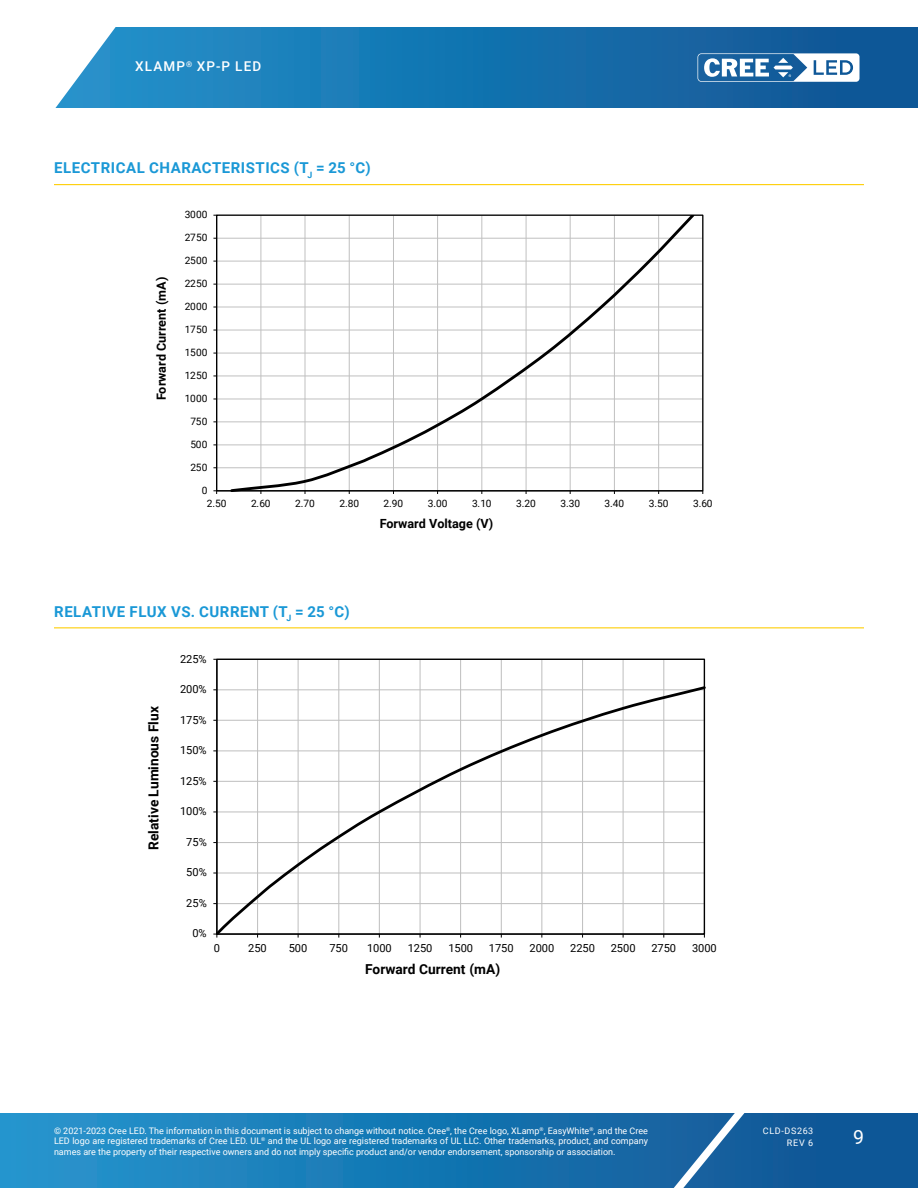
<style>
.page{position:relative;width:918px;height:1188px;background:#fff}
.page>*{position:absolute;margin:0;border:0;box-sizing:border-box;transform-origin:0 0}
.t1{font:19.5px "Roboto";color:#fff}
.Section_heading_with{font:700 15px "Roboto";letter-spacing:.035em;color:#1a98d6}
.t2{font:700 13.8px "Roboto";color:#000}
.t3{font:500 13.5px "Roboto";letter-spacing:.085em;color:#fff}
.t4{font:700 12.6px "Roboto";color:#000}
.t5{font:11.1px "Roboto";letter-spacing:-.01em;color:#000}
.t6{font:10.2px "Roboto";letter-spacing:-.01em;color:#000}
.t7{font:9px/10.8px "Roboto";color:#fff;text-align:justify}
.t8{font:9px/12px "Roboto";letter-spacing:.085em;color:#fff;text-align:right}
</style>
<div class="page">
<svg style="left:0;top:1113px;width:918px;height:75px;background:#1876b2"></svg>
<svg style="left:644px;top:1113px;width:117px;height:75px;background:#296da6"></svg>
<svg style="left:55px;top:27px;width:863px;height:81px;background:#2078b2"></svg>
<svg style="left:698px;top:53px;width:162px;height:29px"></svg>
<hr style="left:54px;top:184px;width:810px;height:1px;background:#fece08">
<hr style="left:54px;top:627px;width:810px;height:1px;background:#fece08">
<hr style="left:217px;top:467px;width:486px;height:1px;background:#c0c0c0">
<hr style="left:217px;top:444px;width:486px;height:1px;background:#c0c0c0">
<hr style="left:217px;top:421px;width:486px;height:1px;background:#c0c0c0">
<hr style="left:217px;top:399px;width:486px;height:1px;background:#c0c0c0">
<hr style="left:217px;top:375px;width:486px;height:1px;background:#c0c0c0">
<hr style="left:217px;top:353px;width:486px;height:1px;background:#c0c0c0">
<hr style="left:217px;top:330px;width:486px;height:1px;background:#c0c0c0">
<hr style="left:217px;top:307px;width:486px;height:1px;background:#c0c0c0">
<hr style="left:217px;top:284px;width:486px;height:1px;background:#c0c0c0">
<hr style="left:217px;top:261px;width:486px;height:1px;background:#c0c0c0">
<hr style="left:217px;top:238px;width:486px;height:1px;background:#c0c0c0">
<hr style="left:216px;top:215px;width:1px;height:276px;background:#000">
<hr style="left:217px;top:491px;width:486px;height:1px;background:#000">
<svg style="left:229px;top:215px;width:468px;height:277px"></svg>
<hr style="left:257px;top:659px;width:1px;height:275px;background:#c0c0c0">
<hr style="left:298px;top:659px;width:1px;height:275px;background:#c0c0c0">
<hr style="left:338px;top:659px;width:1px;height:275px;background:#c0c0c0">
<hr style="left:379px;top:659px;width:1px;height:275px;background:#c0c0c0">
<hr style="left:420px;top:659px;width:1px;height:275px;background:#c0c0c0">
<hr style="left:460px;top:659px;width:1px;height:275px;background:#c0c0c0">
<hr style="left:501px;top:659px;width:1px;height:275px;background:#c0c0c0">
<hr style="left:541px;top:659px;width:1px;height:275px;background:#c0c0c0">
<hr style="left:582px;top:659px;width:1px;height:275px;background:#c0c0c0">
<hr style="left:623px;top:659px;width:1px;height:275px;background:#c0c0c0">
<hr style="left:663px;top:659px;width:1px;height:275px;background:#c0c0c0">
<hr style="left:217px;top:659px;width:1px;height:275px;background:#000">
<svg style="left:217px;top:684px;width:488px;height:251px"></svg>
<h3 class="t3" style="left:135px;top:57px;width:128px">XLAMP<sup>®</sup> XP-P LED</h3>
<p class="Section_heading_with" style="left:54px;top:157px;width:318px">ELECTRICAL CHARACTERISTICS (T<sub>J</sub> = 25 °C)</p>
<p class="t6" style="left:185px;top:207px;width:24px">3000</p>
<p class="t6" style="left:185px;top:230px;width:24px">2750</p>
<p class="t4" style="left:152px;top:400px;width:125px;rotate:-90deg">Forward Current (mA)</p>
<p class="t6" style="left:185px;top:253px;width:24px">2500</p>
<p class="t6" style="left:185px;top:276px;width:24px">2250</p>
<p class="t6" style="left:185px;top:299px;width:24px">2000</p>
<p class="t6" style="left:185px;top:322px;width:24px">1750</p>
<p class="t6" style="left:185px;top:345px;width:24px">1500</p>
<p class="t6" style="left:185px;top:368px;width:24px">1250</p>
<p class="t6" style="left:185px;top:391px;width:24px">1000</p>
<p class="t6" style="left:190px;top:414px;width:19px">750</p>
<p class="t6" style="left:190px;top:437px;width:19px">500</p>
<p class="t6" style="left:190px;top:460px;width:19px">250</p>
<p class="t6" style="left:202px;top:483px;width:7px">0</p>
<p class="t6" style="left:207px;top:496px;width:21px">2.50</p>
<p class="t6" style="left:251px;top:496px;width:21px">2.60</p>
<p class="t6" style="left:295px;top:496px;width:21px">2.70</p>
<p class="t6" style="left:339px;top:496px;width:21px">2.80</p>
<p class="t6" style="left:384px;top:496px;width:21px">2.90</p>
<p class="t6" style="left:428px;top:496px;width:21px">3.00</p>
<p class="t6" style="left:472px;top:496px;width:21px">3.10</p>
<p class="t6" style="left:516px;top:496px;width:21px">3.20</p>
<p class="t6" style="left:560px;top:496px;width:21px">3.30</p>
<p class="t6" style="left:605px;top:496px;width:21px">3.40</p>
<p class="t6" style="left:649px;top:496px;width:21px">3.50</p>
<p class="t6" style="left:693px;top:496px;width:21px">3.60</p>
<p class="t4" style="left:380px;top:514px;width:115px">Forward Voltage (V)</p>
<p class="Section_heading_with" style="left:54px;top:601px;width:297px">RELATIVE FLUX VS. CURRENT (T<sub>J</sub> = 25 °C)</p>
<p class="t5" style="left:180px;top:651px;width:28px">225%</p>
<p class="t2" style="left:144px;top:850px;width:145px;rotate:-90deg">Relative Luminous Flux</p>
<p class="t5" style="left:180px;top:681px;width:28px">200%</p>
<p class="t5" style="left:180px;top:712px;width:28px">175%</p>
<p class="t5" style="left:180px;top:742px;width:28px">150%</p>
<p class="t5" style="left:180px;top:773px;width:28px">125%</p>
<p class="t5" style="left:180px;top:804px;width:28px">100%</p>
<p class="t5" style="left:186px;top:834px;width:22px">75%</p>
<p class="t5" style="left:186px;top:865px;width:22px">50%</p>
<p class="t5" style="left:186px;top:895px;width:22px">25%</p>
<p class="t5" style="left:193px;top:926px;width:16px">0%</p>
<p class="t5" style="left:214px;top:940px;width:8px">0</p>
<p class="t5" style="left:248px;top:940px;width:20px">250</p>
<p class="t5" style="left:289px;top:940px;width:20px">500</p>
<p class="t5" style="left:330px;top:940px;width:20px">750</p>
<p class="t5" style="left:367px;top:940px;width:26px">1000</p>
<p class="t5" style="left:408px;top:940px;width:26px">1250</p>
<p class="t5" style="left:448px;top:940px;width:26px">1500</p>
<p class="t5" style="left:489px;top:940px;width:26px">1750</p>
<p class="t5" style="left:530px;top:940px;width:26px">2000</p>
<p class="t5" style="left:570px;top:940px;width:26px">2250</p>
<p class="t5" style="left:611px;top:940px;width:26px">2500</p>
<p class="t5" style="left:651px;top:940px;width:26px">2750</p>
<p class="t5" style="left:692px;top:940px;width:26px">3000</p>
<p class="t2" style="left:365px;top:960px;width:137px">Forward Current (mA)</p>
<p class="t7" style="left:54px;top:1125px;width:596px">© 2021-2023 Cree LED. The information in this document is subject to change without notice. Cree<sup>®</sup>, the Cree logo, XLamp<sup>®</sup>, EasyWhite<sup>®</sup>, and the Cree LED logo are registered trademarks of Cree LED. UL<sup>®</sup> and the UL logo are registered trademarks of UL LLC. Other trademarks, product, and company names are the property of their respective owners and do not imply specific product and/or vendor endorsement, sponsorship or association.</p>
<p class="t8" style="left:763px;top:1124px;width:52px">CLD-DS263<br>REV 6</p>
<h1 class="t1" style="left:853px;top:1123px;width:12px">9</h1>
</div>
